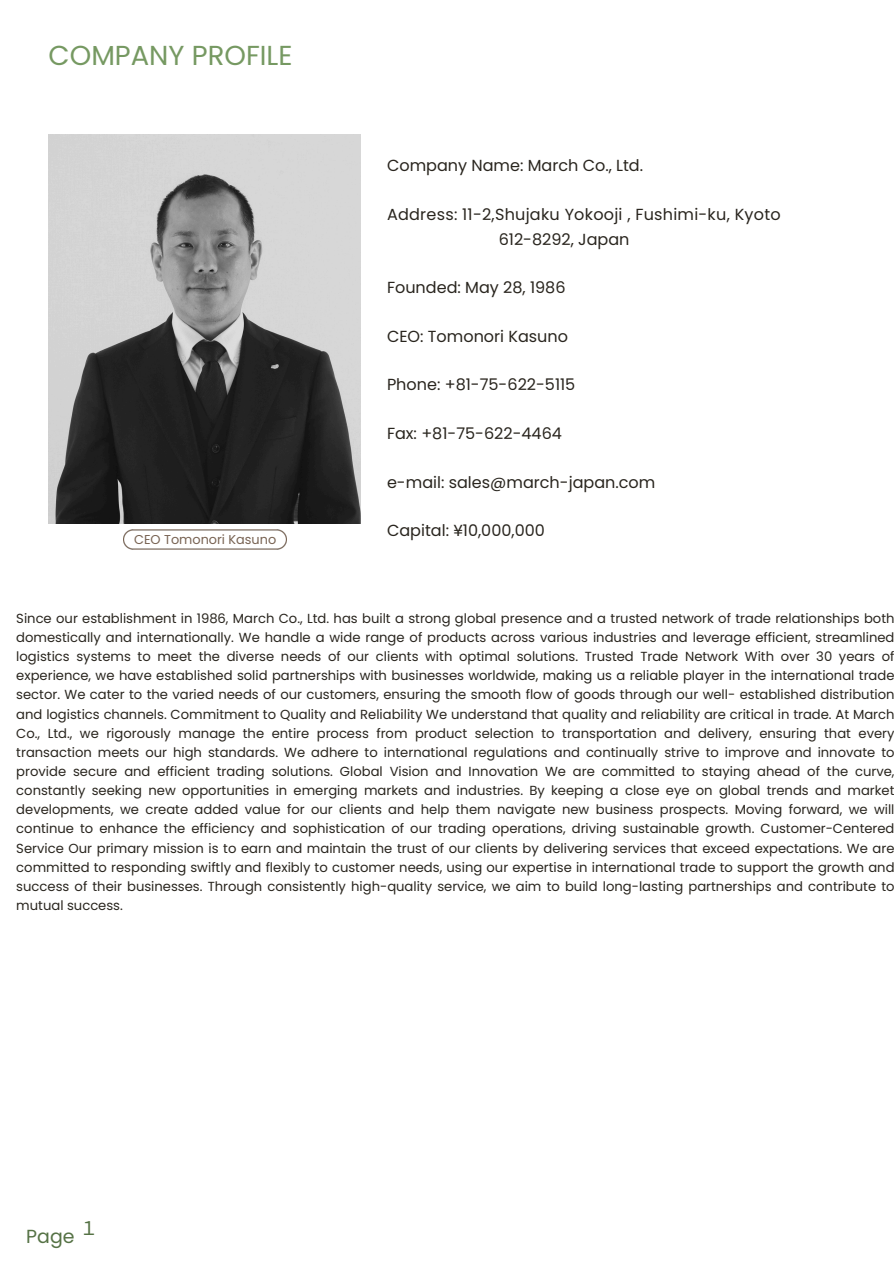
<style>
.page{position:relative;width:894px;height:1264px;background:#fff}
.page>*{position:absolute;margin:0;border:0;box-sizing:border-box;transform-origin:0 0}
.t1{font:27.45px "Poppins";color:#769962}
.t2{font:18.9px "Poppins";color:#557245}
.t3{font:18.9px "Noto Sans CJ Ksc";color:#557245}
.t4{font:16.05px "Poppins";color:#29251e}
.t5{font:13.2px/19.2px "Poppins";color:#29251e;text-align:justify}
.t6{font:12.9px "Poppins";color:#786353}
</style>
<div class="page">
<img style="left:123px;top:529px;width:163px;height:21px">
<img style="left:49px;top:134px;width:311px;height:389px">
<h1 class="t1" style="left:49px;top:36px;width:245px">COMPANY PROFILE</h1>
<h4 class="t4" style="left:387px;top:154px;width:257px">Company Name: March Co., Ltd.</h4>
<h4 class="t4" style="left:387px;top:203px;width:395px">Address: 11-2,Shujaku Yokooji , Fushimi-ku, Kyoto</h4>
<h4 class="t4" style="left:498px;top:228px;width:132px">612-8292, Japan</h4>
<h2 class="t4" style="left:387px;top:276px;width:180px">Founded: May 28, 1986</h2>
<h4 class="t4" style="left:387px;top:325px;width:182px">CEO: Tomonori Kasuno</h4>
<h4 class="t4" style="left:387px;top:373px;width:190px">Phone: +81-75-622-5115</h4>
<p class="t4" style="left:387px;top:422px;width:176px">Fax: +81-75-622-4464</p>
<h4 class="t4" style="left:387px;top:471px;width:270px">e-mail: sales@march-japan.com</h4>
<p class="t6" style="left:134px;top:531px;width:144px">CEO Tomonori Kasuno</p>
<h4 class="t4" style="left:387px;top:519px;width:159px">Capital: ¥10,000,000</h4>
<h4 class="t5" style="left:16px;top:608px;width:879px">Since our establishment in 1986, March Co., Ltd. has built a strong global presence and a trusted network of trade relationships both domestically and internationally. We handle a wide range of products across various industries and leverage efficient, streamlined logistics systems to meet the diverse needs of our clients with optimal solutions. Trusted Trade Network With over 30 years of experience, we have established solid partnerships with businesses worldwide, making us a reliable player in the international trade sector. We cater to the varied needs of our customers, ensuring the smooth flow of goods through our well- established distribution and logistics channels. Commitment to Quality and Reliability We understand that quality and reliability are critical in trade. At March Co., Ltd., we rigorously manage the entire process from product selection to transportation and delivery, ensuring that every transaction meets our high standards. We adhere to international regulations and continually strive to improve and innovate to provide secure and efficient trading solutions. Global Vision and Innovation We are committed to staying ahead of the curve, constantly seeking new opportunities in emerging markets and industries. By keeping a close eye on global trends and market developments, we create added value for our clients and help them navigate new business prospects. Moving forward, we will continue to enhance the efficiency and sophistication of our trading operations, driving sustainable growth. Customer-Centered Service Our primary mission is to earn and maintain the trust of our clients by delivering services that exceed expectations. We are committed to responding swiftly and flexibly to customer needs, using our expertise in international trade to support the growth and success of their businesses. Through consistently high-quality service, we aim to build long-lasting partnerships and contribute to mutual success.</h4>
<h4 class="t2" style="left:26px;top:1223px;width:50px">Page</h4>
<h5 class="t3" style="left:80px;top:1212px;width:20px">１</h5>
</div>
